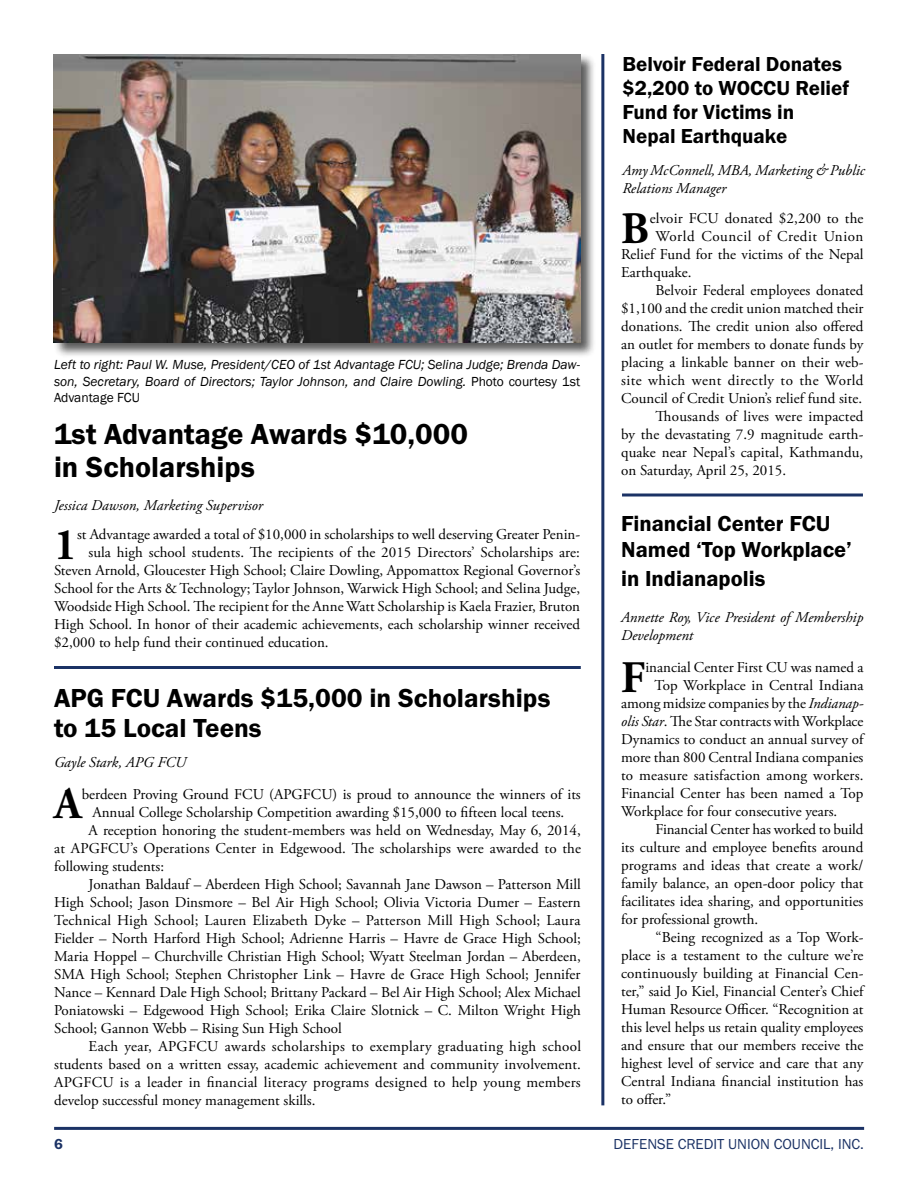
<style>
.page{position:relative;width:918px;height:1188px;background:#fff}
.page>*{position:absolute;margin:0;border:0;box-sizing:border-box;transform-origin:0 0}
.t1{font:700 45px "Adobe Garamond Pro";color:#000}
.t2{font:600 30px/33px "Franklin Gothic FS";color:#000}
.t3{font:600 27px/30px "Franklin Gothic FS";color:#000}
.t4{font:600 22.5px/25.5px "Franklin Gothic FS";color:#000}
.t5{font:600 21px/24px "Franklin Gothic FS";color:#000}
.t6{font:15px "Adobe Garamond Pro";color:#000}
.t7{font:italic 15px/18px "Adobe Garamond Pro";color:#000}
.t8{font:15px "Adobe Garamond Pro";letter-spacing:.02em;color:#000}
.t9{font:15px "Adobe Garamond Pro";letter-spacing:.03em;color:#000}
.t10{font:15px "Franklin Gothic FS";color:#1b3265}
.t11{font:15px "Adobe Garamond Pro";letter-spacing:.035em;color:#000}
.t12{font:600 15px "Franklin Gothic FS";color:#1b3265}
.t13{font:italic 13.5px/16.5px "Franklin Gothic";color:#000;text-align:justify}
.s1{font-style:normal}
.s2{font-style:italic}
</style>
<div class="page">
<hr style="left:54px;top:1127px;width:810px;height:3px;background:#1b3265">
<hr style="left:601px;top:54px;width:3px;height:1051px;background:#1b3265">
<hr style="left:54px;top:666px;width:527px;height:3px;background:#1b3265">
<div style="left:53px;top:53px;width:543px;height:305px;background:#000;opacity:.65"></div>
<img style="left:54px;top:54px;width:526px;height:289px">
<hr style="left:622px;top:494px;width:241px;height:2px;background:#1b3265">
<p class="t13" style="left:54px;top:357px;width:528px">Left to right: Paul W. Muse, President/CEO of 1st Advantage FCU; Selina Judge; Brenda Daw&shy;son, Secretary, Board of Directors; Taylor Johnson, and Claire Dowling. <span class="s1">Photo courtesy 1st Advantage FCU</span></p>
<h2 class="t2" style="left:54px;top:418px;width:416px">1st Advantage Awards $10,000 in Scholarships</h2>
<p class="t7" style="left:54px;top:497px;width:211px">Jessica Dawson, Marketing Supervisor</p>
<h1 class="t1" style="left:54px;top:519px;width:24px">1</h1>
<p class="t6" style="left:77px;top:526px;width:505px">st Advantage awarded a total of $10,000 in scholarships to well deserving Greater Penin-</p>
<p class="t6" style="left:89px;top:544px;width:493px">sula high school students. The recipients of the 2015 Directors’ Scholarships are:</p>
<p class="t6" style="left:54px;top:562px;width:528px">Steven Arnold, Gloucester High School; Claire Dowling, Appomattox Regional Governor’s</p>
<p class="t6" style="left:54px;top:580px;width:528px">School for the Arts &amp; Technology; Taylor Johnson, Warwick High School; and Selina Judge,</p>
<p class="t6" style="left:54px;top:598px;width:528px">Woodside High School. The recipient for the Anne Watt Scholarship is Kaela Frazier, Bruton</p>
<p class="t6" style="left:54px;top:616px;width:528px">High School. In honor of their academic achievements, each scholarship winner received</p>
<p class="t6" style="left:54px;top:634px;width:276px">$2,000 to help fund their continued education.</p>
<h3 class="t3" style="left:54px;top:683px;width:498px">APG FCU Awards $15,000 in Scholarships to 15 Local Teens</h3>
<p class="t7" style="left:54px;top:753px;width:134px">Gayle Stark, APG FCU</p>
<h1 class="t1" style="left:54px;top:778px;width:29px">A</h1>
<p class="t6" style="left:82px;top:785px;width:500px">berdeen Proving Ground FCU (APGFCU) is proud to announce the winners of its</p>
<p class="t6" style="left:92px;top:803px;width:474px">Annual College Scholarship Competition awarding $15,000 to fifteen local teens.</p>
<p class="t6" style="left:89px;top:821px;width:494px">A reception honoring the student-members was held on Wednesday, May 6, 2014,</p>
<p class="t6" style="left:54px;top:839px;width:529px">at APGFCU’s Operations Center in Edgewood. The scholarships were awarded to the</p>
<p class="t6" style="left:54px;top:857px;width:112px">following students:</p>
<p class="t6" style="left:89px;top:875px;width:494px">Jonathan Baldauf – Aberdeen High School; Savannah Jane Dawson – Patterson Mill</p>
<p class="t6" style="left:54px;top:893px;width:528px">High School; Jason Dinsmore – Bel Air High School; Olivia Victoria Dumer – Eastern</p>
<p class="t6" style="left:54px;top:911px;width:528px">Technical High School; Lauren Elizabeth Dyke – Patterson Mill High School; Laura</p>
<p class="t6" style="left:54px;top:929px;width:528px">Fielder – North Harford High School; Adrienne Harris – Havre de Grace High School;</p>
<p class="t6" style="left:54px;top:947px;width:528px">Maria Hoppel – Churchville Christian High School; Wyatt Steelman Jordan – Aberdeen,</p>
<p class="t6" style="left:54px;top:965px;width:528px">SMA High School; Stephen Christopher Link – Havre de Grace High School; Jennifer</p>
<p class="t6" style="left:54px;top:983px;width:528px">Nance – Kennard Dale High School; Brittany Packard – Bel Air High School; Alex Michael</p>
<p class="t6" style="left:54px;top:1001px;width:528px">Poniatowski – Edgewood High School; Erika Claire Slotnick – C. Milton Wright High</p>
<p class="t6" style="left:54px;top:1019px;width:289px">School; Gannon Webb – Rising Sun High School</p>
<p class="t8" style="left:89px;top:1037px;width:494px">Each year, APGFCU awards scholarships to exemplary graduating high school</p>
<p class="t6" style="left:54px;top:1055px;width:528px">students based on a written essay, academic achievement and community involvement.</p>
<p class="t6" style="left:54px;top:1073px;width:528px">APGFCU is a leader in financial literacy programs designed to help young members</p>
<p class="t6" style="left:54px;top:1091px;width:263px">develop successful money management skills.</p>
<h3 class="t5" style="left:623px;top:53px;width:228px">Belvoir Federal Donates $2,200 to WOCCU Relief<br>Fund for Victims in<br>Nepal Earthquake</h3>
<p class="t7" style="left:623px;top:162px;width:244px">Amy McConnell, MBA, Marketing &amp; Public<br>Relations Manager</p>
<h1 class="t1" style="left:621px;top:202px;width:29px">B</h1>
<p class="t6" style="left:650px;top:209px;width:215px">elvoir FCU donated $2,200 to the</p>
<p class="t11" style="left:656px;top:227px;width:209px">World Council of Credit Union</p>
<p class="t6" style="left:621px;top:245px;width:244px">Relief Fund for the victims of the Nepal</p>
<p class="t6" style="left:621px;top:263px;width:72px">Earthquake.</p>
<p class="t6" style="left:656px;top:281px;width:209px">Belvoir Federal employees donated</p>
<p class="t6" style="left:621px;top:299px;width:244px">$1,100 and the credit union matched their</p>
<p class="t6" style="left:621px;top:317px;width:244px">donations. The credit union also offered</p>
<p class="t6" style="left:621px;top:335px;width:244px">an outlet for members to donate funds by</p>
<p class="t6" style="left:621px;top:353px;width:244px">placing a linkable banner on their web-</p>
<p class="t9" style="left:621px;top:371px;width:244px">site which went directly to the World</p>
<p class="t6" style="left:621px;top:389px;width:243px">Council of Credit Union’s relief fund site.</p>
<p class="t6" style="left:656px;top:407px;width:209px">Thousands of lives were impacted</p>
<p class="t6" style="left:621px;top:425px;width:244px">by the devastating 7.9 magnitude earth-</p>
<p class="t6" style="left:621px;top:443px;width:244px">quake near Nepal’s capital, Kathmandu,</p>
<p class="t6" style="left:621px;top:461px;width:166px">on Saturday, April 25, 2015.</p>
<h3 class="t4" style="left:621px;top:511px;width:232px">Financial Center FCU<br>Named ‘Top Workplace’</h3>
<h3 class="t4" style="left:621px;top:566px;width:146px">in Indianapolis</h3>
<p class="t7" style="left:621px;top:608px;width:244px">Annette Roy, Vice President of Membership<br>Development</p>
<h1 class="t1" style="left:621px;top:651px;width:25px">F</h1>
<p class="t6" style="left:645px;top:659px;width:220px">inancial Center First CU was named a</p>
<p class="t6" style="left:655px;top:677px;width:210px">Top Workplace in Central Indiana</p>
<p class="t6" style="left:621px;top:695px;width:244px">among midsize companies by the <span class="s2">Indianap-</span></p>
<p class="t6" style="left:621px;top:713px;width:244px"><span class="s2">olis Star</span>. The Star contracts with Workplace</p>
<p class="t6" style="left:621px;top:731px;width:244px">Dynamics to conduct an annual survey of</p>
<p class="t6" style="left:621px;top:749px;width:244px">more than 800 Central Indiana companies</p>
<p class="t6" style="left:621px;top:767px;width:244px">to measure satisfaction among workers.</p>
<p class="t6" style="left:621px;top:785px;width:244px">Financial Center has been named a Top</p>
<p class="t6" style="left:621px;top:803px;width:218px">Workplace for four consecutive years.</p>
<p class="t6" style="left:656px;top:821px;width:209px">Financial Center has worked to build</p>
<p class="t6" style="left:621px;top:839px;width:244px">its culture and employee benefits around</p>
<p class="t6" style="left:621px;top:857px;width:244px">programs and ideas that create a work/</p>
<p class="t6" style="left:621px;top:875px;width:244px">family balance, an open-door policy that</p>
<p class="t6" style="left:621px;top:893px;width:244px">facilitates idea sharing, and opportunities</p>
<p class="t6" style="left:621px;top:911px;width:139px">for professional growth.</p>
<p class="t6" style="left:656px;top:929px;width:209px">“Being recognized as a Top Work-</p>
<p class="t6" style="left:621px;top:947px;width:244px">place is a testament to the culture we’re</p>
<p class="t6" style="left:621px;top:965px;width:244px">continuously building at Financial Cen-</p>
<p class="t6" style="left:621px;top:983px;width:244px">ter,” said Jo Kiel, Financial Center’s Chief</p>
<p class="t6" style="left:621px;top:1001px;width:244px">Human Resource Officer. “Recognition at</p>
<p class="t6" style="left:621px;top:1019px;width:244px">this level helps us retain quality employees</p>
<p class="t6" style="left:621px;top:1037px;width:244px">and ensure that our members receive the</p>
<p class="t6" style="left:621px;top:1055px;width:244px">highest level of service and care that any</p>
<p class="t6" style="left:621px;top:1073px;width:244px">Central Indiana financial institution has</p>
<p class="t6" style="left:621px;top:1091px;width:52px">to offer.”</p>
<p class="t12" style="left:54px;top:1136px;width:10px">6</p>
<p class="t10" style="left:614px;top:1136px;width:252px">DEFENSE CREDIT UNION COUNCIL, INC.</p>
</div>
